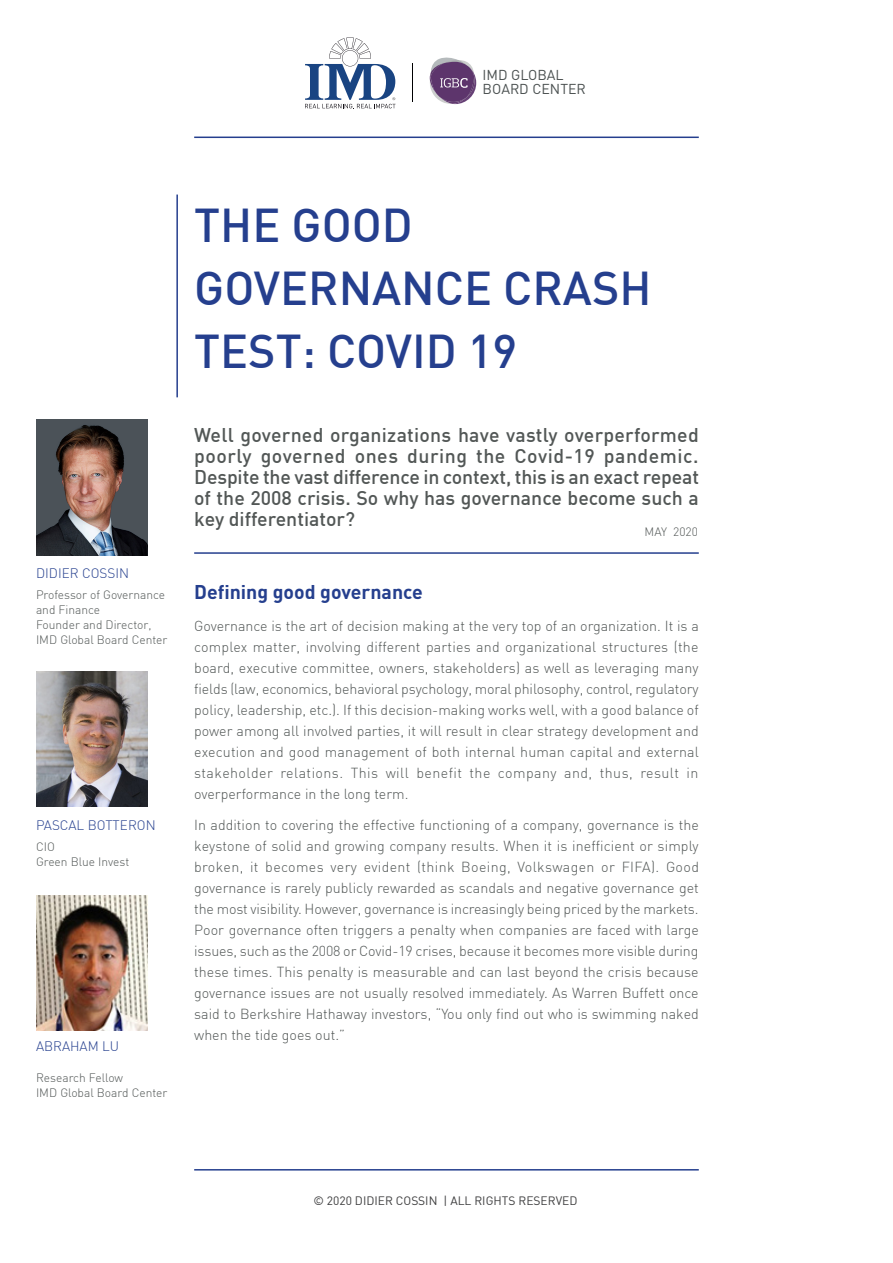
<style>
.page{position:relative;width:893px;height:1263px;background:#fff}
.page>*{position:absolute;margin:0;border:0;box-sizing:border-box;transform-origin:0 0}
.titre_Purple{font:500 46.5px/63px "DIN Pro";color:#253f8e}
.intro{font:500 19.5px/21px "DIN";color:#525756;text-align:justify}
.texte_courant{font:700 19.5px "DIN";color:#253f8e}
.texte_courant-2{font:300 14.25px/21px "DIN";color:#525756;text-align:justify}
.t1{font:14.25px/14.2px "DIN";color:#4a5050}
.infos_writer_Purple{font:300 13.5px "DIN";color:#253f8e}
.infos_publisher{font:300 12px/15px "DIN";color:#525756}
.t2{font:12px "DIN";color:#3e3e3f}
</style>
<div class="page">
<img style="left:36px;top:672px;width:112px;height:135px">
<img style="left:36px;top:895px;width:112px;height:135px">
<hr style="left:176px;top:195px;width:2px;height:202px;background:#253f8e">
<hr style="left:194px;top:552px;width:505px;height:2px;background:#253f8e">
<hr style="left:194px;top:1169px;width:505px;height:1px;background:#253f8e">
<img style="left:36px;top:420px;width:112px;height:135px">
<svg style="left:429px;top:57px;width:48px;height:48px"></svg>
<hr style="left:412px;top:63px;width:1px;height:38px;background:#000001">
<svg style="left:305px;top:37px;width:90px;height:72px"></svg>
<hr style="left:194px;top:137px;width:505px;height:1px;background:#253f8e">
<p class="t1" style="left:483px;top:67px;width:105px">IMD GLOBAL<br>BOARD CENTER</p>
<p class="infos_writer_Purple" style="left:36px;top:565px;width:95px">DIDIER COSSIN</p>
<p class="infos_publisher" style="left:36px;top:587px;width:133px">Professor of Governance and Finance<br>Founder and Director,<br>IMD Global Board Center</p>
<p class="infos_writer_Purple" style="left:36px;top:817px;width:121px">PASCAL BOTTERON</p>
<p class="infos_publisher" style="left:36px;top:839px;width:95px">CIO<br>Green Blue Invest</p>
<p class="infos_writer_Purple" style="left:36px;top:1038px;width:85px">ABRAHAM LU</p>
<p class="infos_publisher" style="left:36px;top:1070px;width:133px">Research Fellow<br>IMD Global Board Center</p>
<p class="titre_Purple" style="left:194px;top:193px;width:459px">THE GOOD<br>GOVERNANCE CRASH<br>TEST: COVID 19</p>
<p class="intro" style="left:194px;top:424px;width:506px">Well governed organizations have vastly overperformed poorly governed ones during the Covid-19 pandemic.<br>Despite the vast difference in context, this is an exact repeat of the 2008 crisis. So why has governance become such a key differentiator?</p>
<p class="infos_publisher" style="left:645px;top:524px;width:55px">MAY 2020</p>
<p class="texte_courant" style="left:194px;top:579px;width:230px">Defining good governance</p>
<p class="texte_courant-2" style="left:194px;top:615px;width:506px">Governance is the art of decision making at the very top of an organization. It is a complex matter, involving different parties and organizational structures (the board, executive committee, owners, stakeholders) as well as leveraging many fields (law, economics, behavioral psychology, moral philosophy, control, regulatory policy, leadership, etc.). If this decision-making works well, with a good balance of power among all involved parties, it will result in clear strategy development and execution and good management of both internal human capital and external stakeholder relations. This will benefit the company and, thus, result in overperformance in the long term.</p>
<p class="texte_courant-2" style="left:194px;top:815px;width:506px">In addition to covering the effective functioning of a company, governance is the keystone of solid and growing company results. When it is inefficient or simply broken, it becomes very evident (think Boeing, Volkswagen or FIFA). Good governance is rarely publicly rewarded as scandals and negative governance get the most visibility. However, governance is increasingly being priced by the markets.<br>Poor governance often triggers a penalty when companies are faced with large issues, such as the 2008 or Covid-19 crises, because it becomes more visible during these times. This penalty is measurable and can last beyond the crisis because governance issues are not usually resolved immediately. As Warren Buffett once said to Berkshire Hathaway investors, “You only find out who is swimming naked when the tide goes out.”</p>
<p class="t2" style="left:313px;top:1193px;width:266px">© 2020 DIDIER COSSIN | ALL RIGHTS RESERVED</p>
</div>
